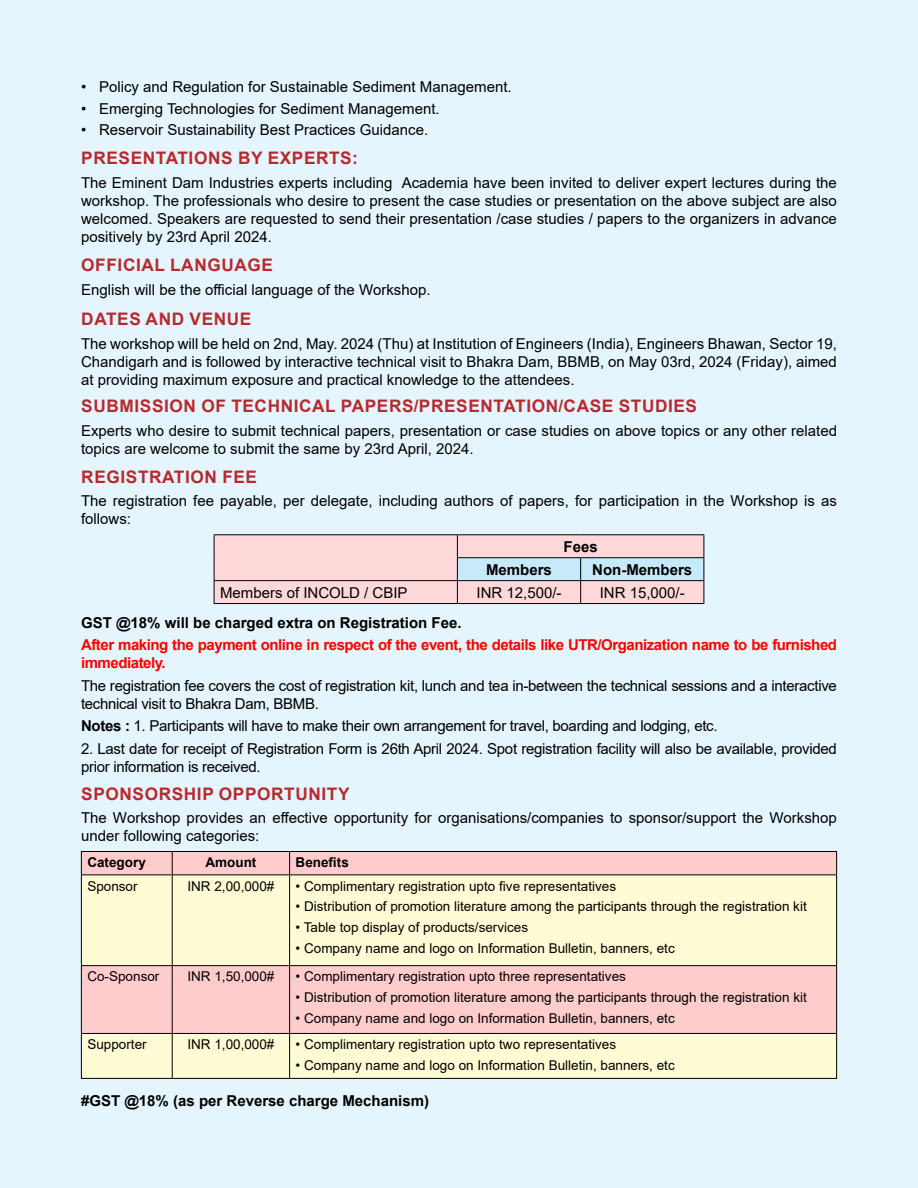
<style>
.page{position:relative;width:918px;height:1188px;background:#fff}
.page>*{position:absolute;margin:0;border:0;box-sizing:border-box;transform-origin:0 0}
.t1{font:700 17.25px "Arial";letter-spacing:.035em;color:#b8292f}
.t2{font:15px/18px "Arial";color:#000}
.t3{font:15px/18px "Arial";letter-spacing:-.02em;color:#000}
.t4{font:700 15px/18px "Arial";letter-spacing:-.03em;color:#f00}
.t5{font:700 15px "Arial";color:#000}
.t6{font:13.5px "Arial";color:#000}
.t7{font:700 13.5px "Arial";color:#000}
.s1{font-weight:700}
</style>
<div class="page">
<hr style="left:0;top:0;width:1px;height:1188px;background:#e4f5fd">
<div style="left:1px;top:0;width:917px;height:1188px;background:#e4f5fd"></div>
<hr style="left:214px;top:534px;width:243px;height:1px;background:#000">
<hr style="left:457px;top:534px;width:124px;height:1px;background:#000">
<hr style="left:581px;top:534px;width:123px;height:1px;background:#000">
<svg style="left:214px;top:535px;width:491px;height:69px;background:#edd4d7"></svg>
<hr style="left:214px;top:603px;width:243px;height:1px;background:#000">
<hr style="left:457px;top:603px;width:124px;height:1px;background:#000">
<hr style="left:581px;top:603px;width:123px;height:1px;background:#000">
<div style="left:82px;top:852px;width:754px;height:23px;background:#fcc"></div>
<svg style="left:82px;top:876px;width:754px;height:202px;background:#feebd1"></svg>
<hr style="left:81px;top:851px;width:91px;height:1px;background:#000">
<svg style="left:81px;top:852px;width:1px;height:23px"></svg>
<hr style="left:172px;top:851px;width:118px;height:1px;background:#000">
<svg style="left:172px;top:852px;width:1px;height:23px"></svg>
<hr style="left:290px;top:851px;width:547px;height:1px;background:#000">
<svg style="left:289px;top:852px;width:1px;height:23px"></svg>
<svg style="left:836px;top:852px;width:1px;height:23px"></svg>
<hr style="left:81px;top:875px;width:91px;height:1px;background:#000">
<hr style="left:81px;top:875px;width:1px;height:90px;background:#000">
<hr style="left:172px;top:875px;width:118px;height:1px;background:#000">
<hr style="left:172px;top:875px;width:1px;height:90px;background:#000">
<hr style="left:290px;top:875px;width:547px;height:1px;background:#000">
<hr style="left:289px;top:875px;width:1px;height:90px;background:#000">
<hr style="left:836px;top:875px;width:1px;height:90px;background:#000">
<hr style="left:81px;top:965px;width:91px;height:1px;background:#000">
<hr style="left:81px;top:966px;width:1px;height:67px;background:#000">
<hr style="left:172px;top:965px;width:118px;height:1px;background:#000">
<hr style="left:172px;top:966px;width:1px;height:67px;background:#000">
<hr style="left:290px;top:965px;width:547px;height:1px;background:#000">
<hr style="left:289px;top:966px;width:1px;height:67px;background:#000">
<hr style="left:836px;top:966px;width:1px;height:67px;background:#000">
<hr style="left:81px;top:1033px;width:91px;height:1px;background:#000">
<hr style="left:81px;top:1034px;width:1px;height:44px;background:#000">
<hr style="left:172px;top:1033px;width:118px;height:1px;background:#000">
<hr style="left:172px;top:1034px;width:1px;height:44px;background:#000">
<hr style="left:290px;top:1033px;width:547px;height:1px;background:#000">
<hr style="left:289px;top:1034px;width:1px;height:44px;background:#000">
<hr style="left:836px;top:1034px;width:1px;height:44px;background:#000">
<hr style="left:81px;top:1078px;width:91px;height:1px;background:#000">
<hr style="left:172px;top:1078px;width:118px;height:1px;background:#000">
<hr style="left:290px;top:1078px;width:547px;height:1px;background:#000">
<p class="t2" style="left:81px;top:78px;width:432px">• Policy and Regulation for Sustainable Sediment Management.</p>
<p class="t2" style="left:81px;top:100px;width:360px">• Emerging Technologies for Sediment Management.</p>
<p class="t2" style="left:81px;top:121px;width:349px">• Reservoir Sustainability Best Practices Guidance.</p>
<p class="t1" style="left:81px;top:145px;width:278px">PRESENTATIONS BY EXPERTS:</p>
<p class="t2" style="left:81px;top:173px;width:757px;text-align:justify">The Eminent Dam Industries experts including Academia have been invited to deliver expert lectures during the workshop. The professionals who desire to present the case studies or presentation on the above subject are also welcomed. Speakers are requested to send their presentation /case studies / papers to the organizers in advance positively by 23rd April 2024.</p>
<p class="t1" style="left:81px;top:253px;width:193px">OFFICIAL LANGUAGE</p>
<p class="t2" style="left:81px;top:281px;width:351px">English will be the official language of the Workshop.</p>
<p class="t1" style="left:81px;top:307px;width:172px">DATES AND VENUE</p>
<p class="t2" style="left:81px;top:335px;width:757px;text-align:justify">The workshop will be held on 2nd, May. 2024 (Thu) at Institution of Engineers (India), Engineers Bhawan, Sector 19, Chandigarh and is followed by interactive technical visit to Bhakra Dam, BBMB, on May 03rd, 2024 (Friday), aimed at providing maximum exposure and practical knowledge to the attendees.</p>
<p class="t1" style="left:81px;top:394px;width:617px">SUBMISSION OF TECHNICAL PAPERS/PRESENTATION/CASE STUDIES</p>
<p class="t2" style="left:81px;top:421px;width:758px">Experts who desire to submit technical papers, presentation or case studies on above topics or any other related topics are welcome to submit the same by 23rd April, 2024.</p>
<p class="t1" style="left:81px;top:465px;width:177px">REGISTRATION FEE</p>
<p class="t2" style="left:81px;top:492px;width:757px">The registration fee payable, per delegate, including authors of papers, for participation in the Workshop is as follows:</p>
<p class="t5" style="left:564px;top:536px;width:36px">Fees</p>
<p class="t5" style="left:486px;top:559px;width:67px">Members</p>
<p class="t5" style="left:592px;top:559px;width:102px">Non-Members</p>
<p class="t2" style="left:220px;top:583px;width:189px">Members of INCOLD / CBIP</p>
<p class="t2" style="left:477px;top:583px;width:87px">INR 12,500/-</p>
<p class="t2" style="left:600px;top:583px;width:87px">INR 15,000/-</p>
<p class="t5" style="left:81px;top:612px;width:382px">GST @18% will be charged extra on Registration Fee.</p>
<p class="t4" style="left:81px;top:636px;width:758px">After making the payment online in respect of the event, the details like UTR/Organization name to be furnished immediately.</p>
<p class="t3" style="left:81px;top:677px;width:757px">The registration fee covers the cost of registration kit, lunch and tea in-between the technical sessions and a interactive technical visit to Bhakra Dam, BBMB.</p>
<p class="t3" style="left:81px;top:717px;width:638px"><span class="s1">Notes :</span> 1. Participants will have to make their own arrangement for travel, boarding and lodging, etc.</p>
<p class="t3" style="left:81px;top:740px;width:757px">2. Last date for receipt of Registration Form is 26th April 2024. Spot registration facility will also be available, provided prior information is received.</p>
<p class="t1" style="left:81px;top:782px;width:270px">SPONSORSHIP OPPORTUNITY</p>
<p class="t2" style="left:81px;top:808px;width:757px">The Workshop provides an effective opportunity for organisations/companies to sponsor/support the Workshop under following categories:</p>
<p class="t7" style="left:87px;top:853px;width:60px">Category</p>
<p class="t7" style="left:205px;top:853px;width:52px">Amount</p>
<p class="t7" style="left:296px;top:853px;width:55px">Benefits</p>
<p class="t6" style="left:87px;top:877px;width:52px">Sponsor</p>
<p class="t6" style="left:187px;top:877px;width:89px">INR 2,00,000#</p>
<p class="t6" style="left:296px;top:877px;width:322px">• Complimentary registration upto five representatives</p>
<p class="t6" style="left:296px;top:897px;width:513px">• Distribution of promotion literature among the participants through the registration kit</p>
<p class="t6" style="left:296px;top:918px;width:234px">• Table top display of products/services</p>
<p class="t6" style="left:296px;top:939px;width:381px">• Company name and logo on Information Bulletin, banners, etc</p>
<p class="t6" style="left:87px;top:967px;width:74px">Co-Sponsor</p>
<p class="t6" style="left:187px;top:967px;width:89px">INR 1,50,000#</p>
<p class="t6" style="left:296px;top:967px;width:332px">• Complimentary registration upto three representatives</p>
<p class="t6" style="left:296px;top:988px;width:513px">• Distribution of promotion literature among the participants through the registration kit</p>
<p class="t6" style="left:296px;top:1009px;width:381px">• Company name and logo on Information Bulletin, banners, etc</p>
<p class="t6" style="left:87px;top:1035px;width:61px">Supporter</p>
<p class="t6" style="left:187px;top:1035px;width:89px">INR 1,00,000#</p>
<p class="t6" style="left:296px;top:1035px;width:322px">• Complimentary registration upto two representatives</p>
<p class="t6" style="left:296px;top:1056px;width:381px">• Company name and logo on Information Bulletin, banners, etc</p>
<p class="t5" style="left:81px;top:1091px;width:350px">#GST @18% (as per Reverse charge Mechanism)</p>
</div>
